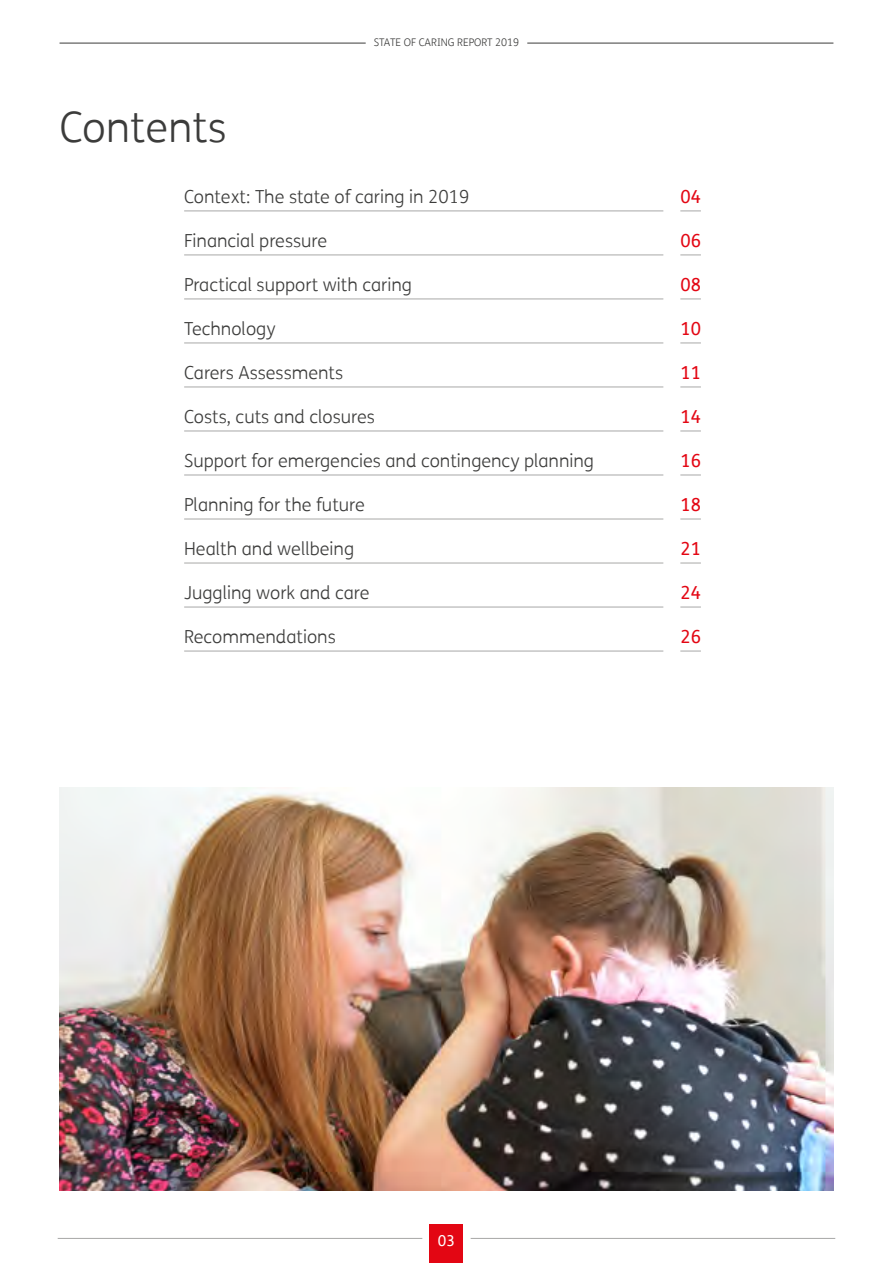
<style>
.page{position:relative;width:893px;height:1263px;background:#fff}
.page>*{position:absolute;margin:0;border:0;box-sizing:border-box;transform-origin:0 0}
.t1{font:300 42px "FS Me";letter-spacing:-.005em;color:#3c3c3b}
.t2{font:300 18px "FS Me";color:#3c3c3b}
.t3{font:18px "FS Me";color:#e30613}
.t4{font:15px "FS Me";color:#fff}
.t5{font:300 10.5px "FS Me";color:#3c3c3b}
</style>
<div class="page">
<hr style="left:184px;top:211px;width:479px;height:1px;background:#a8a8a7">
<hr style="left:184px;top:255px;width:479px;height:1px;background:#a8a8a7">
<hr style="left:184px;top:299px;width:479px;height:1px;background:#a8a8a7">
<hr style="left:184px;top:343px;width:479px;height:1px;background:#a8a8a7">
<hr style="left:184px;top:387px;width:479px;height:1px;background:#a8a8a7">
<hr style="left:184px;top:431px;width:479px;height:1px;background:#a8a8a7">
<hr style="left:184px;top:519px;width:479px;height:1px;background:#a8a8a7">
<hr style="left:184px;top:607px;width:479px;height:1px;background:#a8a8a7">
<hr style="left:184px;top:651px;width:479px;height:1px;background:#a8a8a7">
<hr style="left:184px;top:563px;width:479px;height:1px;background:#a8a8a7">
<svg style="left:680px;top:211px;width:21px;height:1px"></svg>
<svg style="left:680px;top:255px;width:21px;height:1px"></svg>
<svg style="left:680px;top:299px;width:21px;height:1px"></svg>
<svg style="left:680px;top:343px;width:21px;height:1px"></svg>
<svg style="left:680px;top:387px;width:21px;height:1px"></svg>
<svg style="left:680px;top:431px;width:21px;height:1px"></svg>
<svg style="left:680px;top:519px;width:21px;height:1px"></svg>
<svg style="left:680px;top:563px;width:21px;height:1px"></svg>
<svg style="left:680px;top:651px;width:21px;height:1px"></svg>
<svg style="left:680px;top:607px;width:21px;height:1px"></svg>
<hr style="left:184px;top:475px;width:479px;height:1px;background:#a8a8a7">
<svg style="left:680px;top:475px;width:21px;height:1px"></svg>
<div style="left:430px;top:1224px;width:33px;height:39px;background:#e30613"></div>
<hr style="left:58px;top:1238px;width:364px;height:1px;background:#a8a8a7">
<hr style="left:471px;top:1238px;width:364px;height:1px;background:#a8a8a7">
<hr style="left:60px;top:43px;width:306px;height:1px;background:#3c3c3b">
<hr style="left:527px;top:43px;width:306px;height:1px;background:#3c3c3b">
<img style="left:60px;top:787px;width:773px;height:404px">
<h1 class="t1" style="left:60px;top:99px;width:169px">Contents</h1>
<p class="t5" style="left:374px;top:35px;width:147px">STATE OF CARING REPORT 2019</p>
<p class="t2" style="left:184px;top:184px;width:287px">Context: The state of caring in 2019</p>
<p class="t3" style="left:680px;top:184px;width:22px">04</p>
<p class="t2" style="left:184px;top:228px;width:145px">Financial pressure</p>
<p class="t3" style="left:680px;top:228px;width:22px">06</p>
<p class="t2" style="left:184px;top:272px;width:229px">Practical support with caring</p>
<p class="t3" style="left:680px;top:272px;width:22px">08</p>
<p class="t2" style="left:184px;top:316px;width:93px">Technology</p>
<p class="t3" style="left:680px;top:316px;width:22px">10</p>
<p class="t2" style="left:184px;top:360px;width:161px">Carers Assessments</p>
<p class="t3" style="left:680px;top:360px;width:22px">11</p>
<p class="t2" style="left:184px;top:404px;width:192px">Costs, cuts and closures</p>
<p class="t3" style="left:680px;top:404px;width:22px">14</p>
<p class="t2" style="left:184px;top:449px;width:411px">Support for emergencies and contingency planning</p>
<p class="t3" style="left:680px;top:448px;width:22px">16</p>
<p class="t2" style="left:184px;top:493px;width:182px">Planning for the future</p>
<p class="t3" style="left:680px;top:492px;width:22px">18</p>
<p class="t2" style="left:184px;top:537px;width:172px">Health and wellbeing</p>
<p class="t3" style="left:680px;top:536px;width:22px">21</p>
<p class="t2" style="left:184px;top:581px;width:187px">Juggling work and care</p>
<p class="t3" style="left:680px;top:580px;width:22px">24</p>
<p class="t2" style="left:184px;top:625px;width:153px">Recommendations</p>
<p class="t3" style="left:680px;top:624px;width:22px">26</p>
<p class="t4" style="left:438px;top:1230px;width:19px">03</p>
</div>
